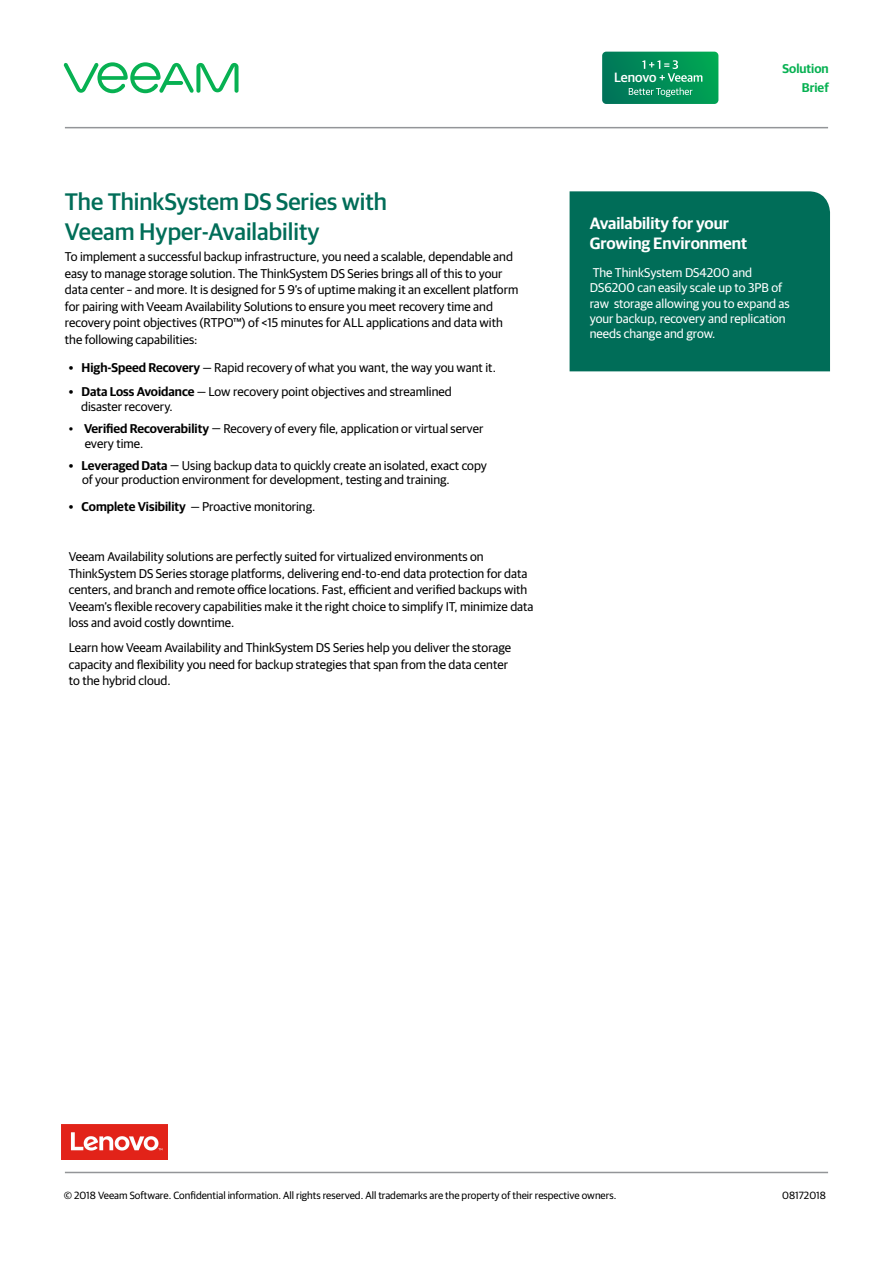
<style>
.page{position:relative;width:893px;height:1263px;background:#fff}
.page>*{position:absolute;margin:0;border:0;box-sizing:border-box;transform-origin:0 0}
.t1{font:500 24px/30px "Guardian Sans";color:#006d58}
.t2{font:600 16.5px/19.8px "Guardian Sans";color:#fff}
.t3{font:500 13.5px "Guardian Sans";letter-spacing:-.015em;color:#fff}
.t4{font:12.75px/16.5px "Guardian Sans";color:#000}
.t5{font:12.75px/15.3px "Guardian Sans";color:#fff}
.t6{font:600 12.75px/19px "Guardian Sans";color:#07b152;text-align:right}
.t7{font:10.5px "Guardian Sans";color:#000}
.s1{font-weight:600}
</style>
<div class="page">
<hr style="left:65px;top:127px;width:763px;height:1px;background:#939598">
<hr style="left:65px;top:1172px;width:763px;height:1px;background:#939598">
<svg style="left:63px;top:62px;width:176px;height:31px"></svg>
<svg style="left:602px;top:52px;width:116px;height:52px;background:#0f9460"></svg>
<div style="left:570px;top:191px;width:260px;height:180px;background:#006d58"></div>
<img style="left:62px;top:1124px;width:105px;height:35px">
<h1 class="t1" style="left:65px;top:185px;width:324px">The ThinkSystem DS Series with<br>Veeam Hyper-Availability</h1>
<p class="t4" style="left:65px;top:247px;width:455px">To implement a successful backup infrastructure, you need a scalable, dependable and easy to manage storage solution. The ThinkSystem DS Series brings all of this to your data center – and more. It is designed for 5 9’s of uptime making it an excellent platform for pairing with Veeam Availability Solutions to ensure you meet recovery time and recovery point objectives (RTPO™) of &lt;15 minutes for ALL applications and data with the following capabilities:</p>
<p class="t4" style="left:69px;top:359px;width:429px"><span class="s1">• High-Speed Recovery</span> — Rapid recovery of what you want, the way you want it.</p>
<p class="t4" style="left:81px;top:383px;width:372px;line-height:14.7px;text-indent:-12px"><span class="s1">• Data Loss Avoidance</span> — Low recovery point objectives and streamlined disaster recovery.</p>
<p class="t4" style="left:85px;top:420px;width:400px;line-height:14.7px;text-indent:-16px">• <span class="s1">Verified Recoverability</span> — Recovery of every file, application or virtual server every time.</p>
<p class="t4" style="left:82px;top:457px;width:406px;line-height:14.7px;text-indent:-13px"><span class="s1">• Leveraged Data</span> — Using backup data to quickly create an isolated, exact copy of your production environment for development, testing and training.</p>
<p class="t4" style="left:69px;top:497px;width:248px"><span class="s1">• Complete Visibility</span> — Proactive monitoring.</p>
<p class="t4" style="left:69px;top:548px;width:466px">Veeam Availability solutions are perfectly suited for virtualized environments on ThinkSystem DS Series storage platforms, delivering end-to-end data protection for data centers, and branch and remote office locations. Fast, efficient and verified backups with Veeam’s flexible recovery capabilities make it the right choice to simplify IT, minimize data loss and avoid costly downtime.</p>
<p class="t4" style="left:69px;top:639px;width:444px">Learn how Veeam Availability and ThinkSystem DS Series help you deliver the storage capacity and flexibility you need for backup strategies that span from the data center to the hybrid cloud.</p>
<p class="t3" style="left:614px;top:68px;width:44px">Lenovo</p>
<p class="t6" style="left:782px;top:58px;width:48px">Solution<br>Brief</p>
<p class="t2" style="left:590px;top:212px;width:159px">Availability for your<br>Growing Environment</p>
<p class="t5" style="left:590px;top:264px;width:201px">The ThinkSystem DS4200 and<br>DS6200 can easily scale up to 3PB of raw storage allowing you to expand as your backup, recovery and replication needs change and grow.</p>
<p class="t7" style="left:64px;top:1187px;width:554px">© 2018 Veeam Software. Confidential information. All rights reserved. All trademarks are the property of their respective owners.</p>
<p class="t7" style="left:782px;top:1187px;width:45px">08172018</p>
</div>
